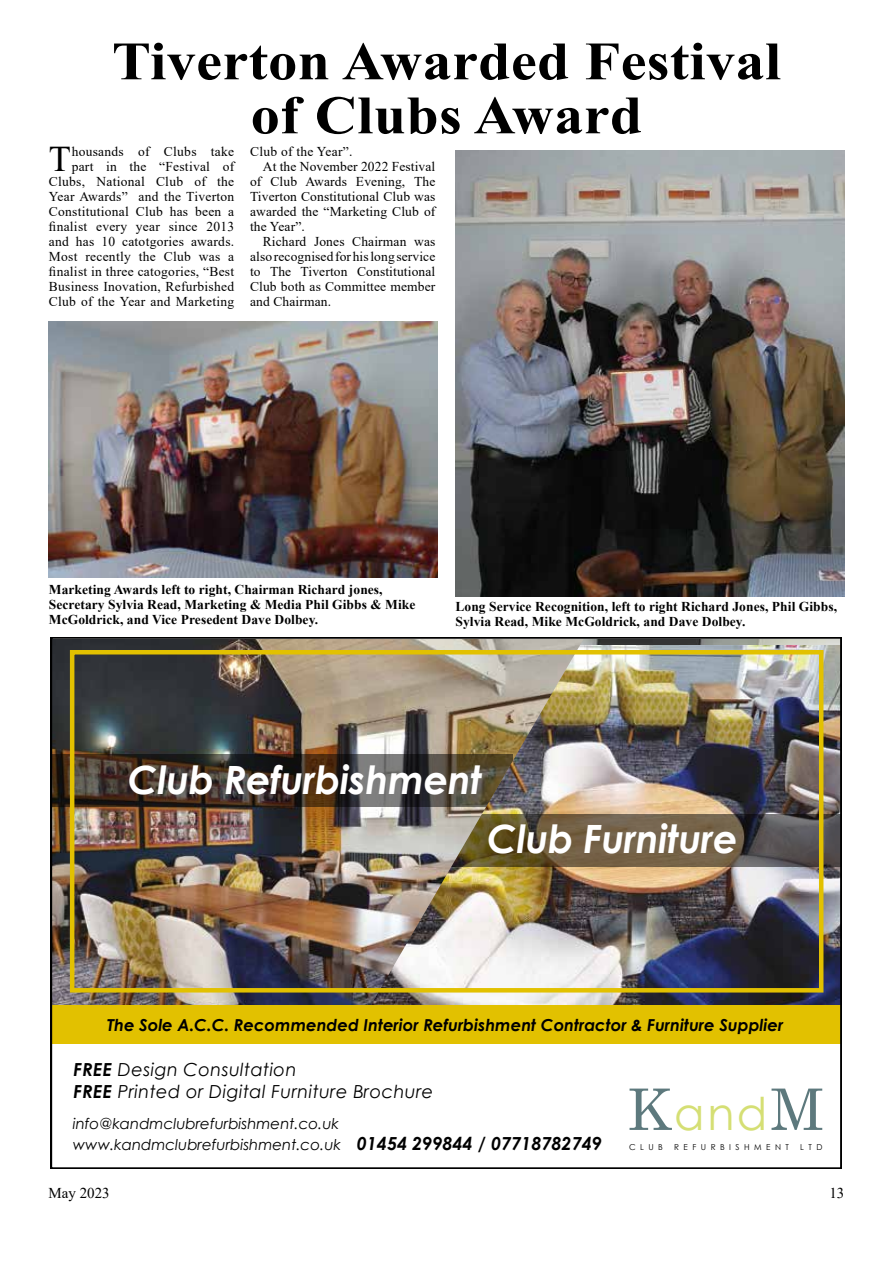
<style>
.page{position:relative;width:893px;height:1263px;background:#fff}
.page>*{position:absolute;margin:0;border:0;box-sizing:border-box;transform-origin:0 0}
.t1{font:57.3px "Century";color:#5d797d}
.t2{font:700 54px/54px "Times New Roman";letter-spacing:.005em;color:#000;text-align:center;scale:1.08 1}
.t3{font:45.3px "Century Gothic";color:#d5df74}
.t4{font:italic 700 39px "Century Gothic";letter-spacing:-.01em;color:#fff}
.t5{font:36.15px "Times New Roman";color:#000}
.t6{font:italic 18px/21.6px "Century Gothic";letter-spacing:.025em;color:#000}
.t7{font:italic 700 16.5px "Century Gothic";color:#000}
.t8{font:italic 15px/21px "Century Gothic";color:#000}
.t9{font:15px "Times New Roman";color:#000}
.t10{font:13.5px/15px "Times New Roman";letter-spacing:.02em;color:#000;text-align:right}
.t11{font:700 13.5px/15px "Times New Roman";letter-spacing:.005em;color:#000}
.t12{font:8.1px "Century Gothic";letter-spacing:.55em;color:#000}
.s1{font-weight:700}
.s2{font-weight:700;font-size:18px}
.s3{font-family:"Century";font-size:57.3px;color:#5d797d}
</style>
<div class="page">
<img style="left:51px;top:637px;width:791px;height:532px">
<img style="left:455px;top:150px;width:389px;height:446px">
<img style="left:49px;top:322px;width:388px;height:255px">
<h2 class="t2" style="left:112px;top:33px;width:621px">Tiverton Awarded Festival of Clubs Award</h2>
<p class="t10" style="left:250px;top:144px;width:104px">Club of the Year”.</p>
<p class="t10" style="left:263px;top:159px;width:174px">At the November 2022 Festival</p>
<p class="t10" style="left:250px;top:174px;width:187px">of Club Awards Evening, The</p>
<p class="t10" style="left:250px;top:189px;width:187px">Tiverton Constitutional Club was</p>
<p class="t10" style="left:250px;top:204px;width:187px">awarded the “Marketing Club of</p>
<p class="t10" style="left:250px;top:219px;width:56px">the Year”.</p>
<p class="t10" style="left:263px;top:234px;width:174px">Richard Jones Chairman was</p>
<p class="t10" style="left:250px;top:249px;width:187px">also recognised for his long service</p>
<p class="t10" style="left:250px;top:264px;width:187px">to The Tiverton Constitutional</p>
<p class="t10" style="left:250px;top:279px;width:187px">Club both as Committee member</p>
<p class="t10" style="left:250px;top:294px;width:83px">and Chairman.</p>
<p class="t10" style="left:49px;top:144px;width:187px">housands of Clubs take part in the “Festival of<br>Clubs, National Club of the<br>Year Awards” and the Tiverton<br>Constitutional Club has been a finalist every year since 2013 and has 10 catotgories awards.<br>Most recently the Club was a finalist in three catogories, “Best<br>Business Inovation, Refurbished<br>Club of the Year and Marketing</p>
<h3 class="t5" style="left:49px;top:134px;width:24px">T</h3>
<p class="t11" style="left:49px;top:582px;width:368px">Marketing Awards left to right, Chairman Richard jones,<br>Secretary Sylvia Read, Marketing &amp; Media Phil Gibbs &amp; Mike<br>McGoldrick, and Vice Presedent Dave Dolbey.</p>
<p class="t11" style="left:455px;top:598px;width:383px">Long Service Recognition, left to right Richard Jones, Phil Gibbs,<br>Sylvia Read, Mike McGoldrick, and Dave Dolbey.</p>
<h3 class="t4" style="left:128px;top:750px;width:355px">Club Refurbishment</h3>
<h3 class="t4" style="left:487px;top:809px;width:252px">Club Furniture</h3>
<p class="t7" style="left:107px;top:1012px;width:678px">The Sole A.C.C. Recommended Interior Refurbishment Contractor &amp; Furniture Supplier</p>
<h3 class="t6" style="left:74px;top:1058px;width:361px"><span class="s1">FREE</span> Design Consultation<br><span class="s1">FREE</span> Printed or Digital Furniture Brochure</h3>
<p class="t8" style="left:73px;top:1113px;width:531px">info@kandmclubrefurbishment.co.uk www.kandmclubrefurbishment.co.uk <span class="s2">01454 299844 / 07718782749</span></p>
<h1 class="t1" style="left:627px;top:1061px;width:45px">K</h1>
<p class="t12" style="left:629px;top:1142px;width:35px">CLUB</p>
<p class="t12" style="left:674px;top:1142px;width:116px">REFURBISHMENT</p>
<p class="t12" style="left:800px;top:1142px;width:24px">LTD</p>
<h3 class="t3" style="left:674px;top:1082px;width:151px">and<span class="s3">M</span></h3>
<p class="t9" style="left:49px;top:1183px;width:63px">May 2023</p>
<p class="t9" style="left:829px;top:1182px;width:16px">13</p>
</div>
